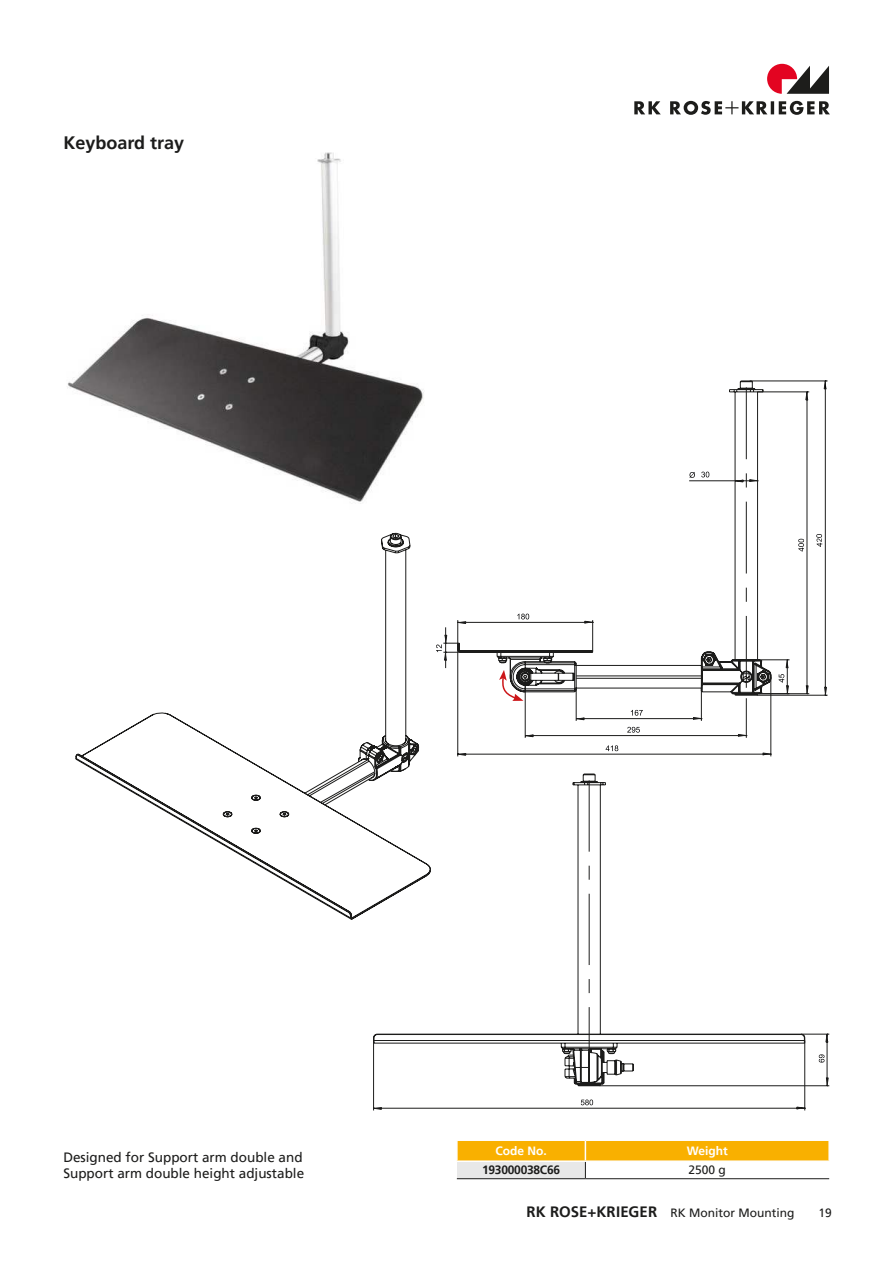
<style>
.page{position:relative;width:893px;height:1263px;background:#fff}
.page>*{position:absolute;margin:0;border:0;box-sizing:border-box;transform-origin:0 0}
.t1{font:700 18px "Frutiger LT Pro";color:#1c1c1b}
.t2{font:13.5px/16.2px "Frutiger LT Pro";color:#1c1c1b}
.t3{font:12px "Frutiger LT Pro";color:#1c1c1b}
.t4{font:700 12px "Frutiger LT Pro";color:#fff}
.t5{font:700 12px "Frutiger LT Pro";letter-spacing:-.02em;color:#1c1c1b}
.s1{font-weight:700;font-size:15px}
</style>
<div class="page">
<svg style="left:787px;top:66px;width:42px;height:28px"></svg>
<svg style="left:767px;top:64px;width:30px;height:30px"></svg>
<svg style="left:634px;top:101px;width:196px;height:14px"></svg>
<img style="left:67px;top:152px;width:357px;height:352px">
<svg style="left:76px;top:533px;width:344px;height:369px"></svg>
<svg style="left:320px;top:771px;width:509px;height:339px"></svg>
<svg style="left:436px;top:381px;width:392px;height:376px"></svg>
<hr style="left:457px;top:1178px;width:128px;height:1px;background:#1c1c1b">
<hr style="left:585px;top:1178px;width:244px;height:1px;background:#1c1c1b">
<svg style="left:457px;top:1140px;width:372px;height:38px"></svg>
<hr style="left:456px;top:1160px;width:129px;height:2px;background:#fff">
<hr style="left:585px;top:1160px;width:245px;height:2px;background:#fff">
<h1 class="t1" style="left:63px;top:135px;width:122px">Keyboard tray</h1>
<p class="t2" style="left:63px;top:1149px;width:242px">Designed for Support arm double and<br>Support arm double height adjustable</p>
<p class="t4" style="left:495px;top:1146px;width:53px">Code No.</p>
<p class="t4" style="left:687px;top:1146px;width:43px">Weight</p>
<p class="t5" style="left:482px;top:1165px;width:80px">193000038C66</p>
<p class="t3" style="left:689px;top:1163px;width:39px">2500 g</p>
<p class="t3" style="left:527px;top:1205px;width:269px"><span class="s1">RK ROSE+KRIEGER</span> RK Monitor Mounting</p>
<p class="t3" style="left:819px;top:1205px;width:15px">19</p>
</div>
